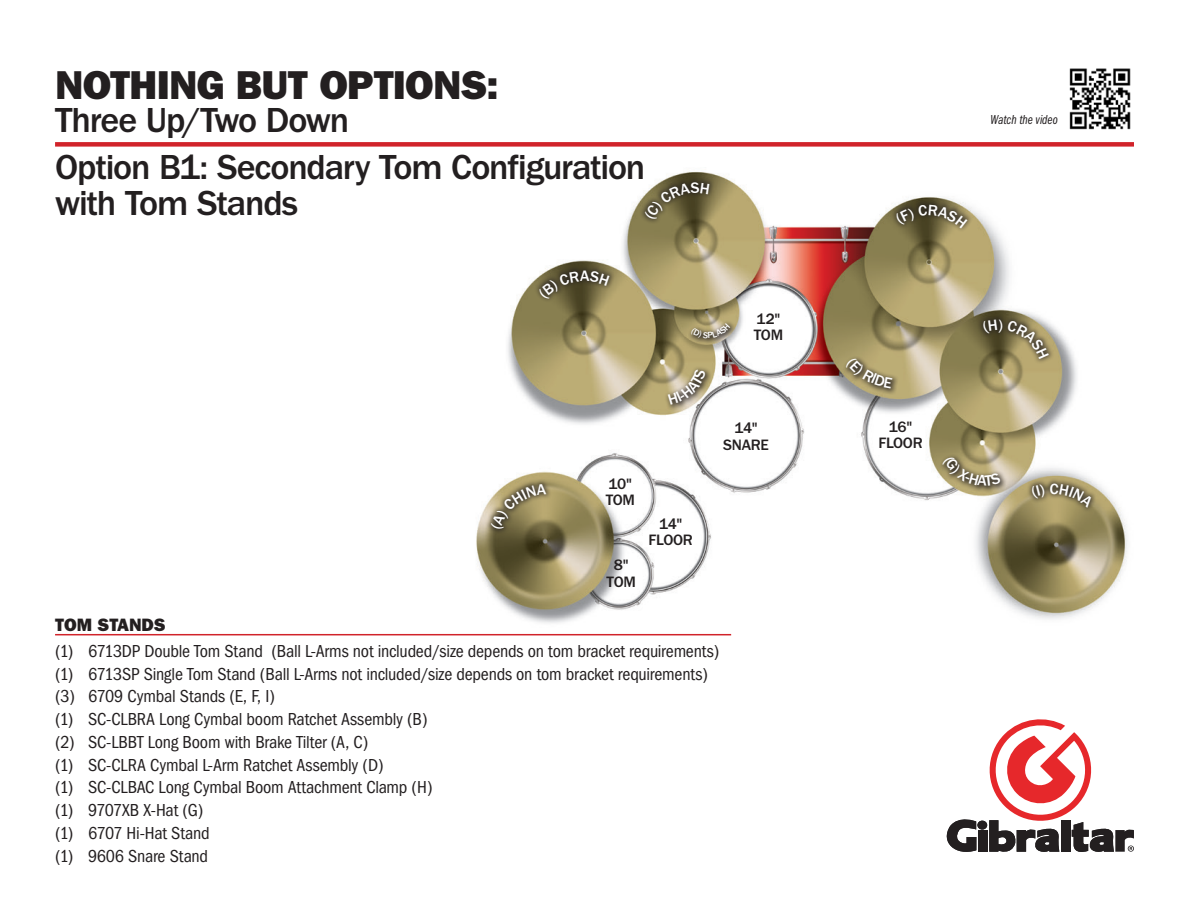
<style>
.page{position:relative;width:1188px;height:918px;background:#fff}
.page>*{position:absolute;margin:0;border:0;box-sizing:border-box;transform-origin:0 0}
.t1{font:40.5px "ITC Franklin Gothic Std Hvy";letter-spacing:-.015em;color:#231f20}
.t2{font:500 36px/36px "ITC Franklin Gothic Std";letter-spacing:-.035em;color:#231f20}
.t3{font:condensed 18px "Franklin Gothic";letter-spacing:-.01em;color:#231f20}
.t4{font:800 18px "Franklin Gothic";color:#231f20}
.t5{font:500 15.6px "ITC Franklin Gothic Std";letter-spacing:-.025em;color:#231f20}
.t6{font:500 15.6px "ITC Franklin Gothic Std";color:#fff}
.t7{font:13.5px "Franklin Gothic Book Cmpr Ital";color:#231f20}
</style>
<div class="page">
<img style="left:418px;top:171px;width:710px;height:465px">
<div style="left:977px;top:314px;width:78px;height:51px;background:#231f20;opacity:.8"></div>
<div style="left:1026px;top:478px;width:71px;height:35px;background:#231f20;opacity:.8"></div>
<div style="left:485px;top:479px;width:67px;height:56px;background:#231f20;opacity:.8"></div>
<div style="left:977px;top:821px;width:10px;height:9px;background:#231f20;border-radius:50%"></div>
<svg style="left:946px;top:819px;width:30px;height:33px"></svg>
<div style="left:978px;top:830px;width:9px;height:22px;background:#231f20"></div>
<svg style="left:985px;top:719px;width:149px;height:133px"></svg>
<hr style="left:55px;top:634px;width:676px;height:1px;background:#d1232a">
<div style="left:55px;top:142px;width:1079px;height:5px;background:#d1232a"></div>
<img style="left:1069px;top:68px;width:62px;height:62px">
<svg style="left:660px;top:358px;width:53px;height:59px;background:#b2a88b"></svg>
<svg style="left:837px;top:351px;width:65px;height:45px;background:#9f936d"></svg>
<svg style="left:934px;top:449px;width:76px;height:47px;background:#a79d7d"></svg>
<svg style="left:684px;top:310px;width:54px;height:40px;background:#a09674"></svg>
<svg style="left:885px;top:177px;width:91px;height:84px"></svg>
<svg style="left:982px;top:319px;width:67px;height:40px;background:#736a49"></svg>
<svg style="left:639px;top:174px;width:77px;height:53px;background:#746d4e"></svg>
<svg style="left:529px;top:239px;width:92px;height:92px"></svg>
<svg style="left:1031px;top:483px;width:63px;height:25px;background:#857955"></svg>
<svg style="left:491px;top:484px;width:56px;height:46px;background:#8b805c"></svg>
<p class="t1" style="left:55px;top:61px;width:445px">NOTHING BUT OPTIONS:</p>
<p class="t2" style="left:55px;top:103px;width:296px">Three Up/Two Down</p>
<p class="t2" style="left:55px;top:149px;width:592px">Option B1: Secondary Tom Configuration with Tom Stands</p>
<p class="t6" style="left:580px;top:268px;width:11px">A</p>
<p class="t5" style="left:757px;top:310px;width:25px">12"</p>
<p class="t5" style="left:754px;top:326px;width:31px">TOM</p>
<p class="t5" style="left:609px;top:475px;width:25px">10"</p>
<p class="t5" style="left:606px;top:491px;width:31px">TOM</p>
<p class="t5" style="left:614px;top:556px;width:16px">8"</p>
<p class="t5" style="left:607px;top:573px;width:31px">TOM</p>
<p class="t5" style="left:659px;top:515px;width:25px">14"</p>
<p class="t5" style="left:649px;top:531px;width:46px">FLOOR</p>
<p class="t5" style="left:735px;top:419px;width:25px">14"</p>
<p class="t5" style="left:723px;top:436px;width:47px">SNARE</p>
<p class="t4" style="left:55px;top:614px;width:112px">TOM STANDS</p>
<p class="t3" style="left:55px;top:641px;width:666px">(1) 6713DP Double Tom Stand (Ball L-Arms not included/size depends on tom bracket requirements)</p>
<p class="t3" style="left:55px;top:664px;width:654px">(1) 6713SP Single Tom Stand (Ball L-Arms not included/size depends on tom bracket requirements)</p>
<p class="t3" style="left:55px;top:686px;width:221px">(3) 6709 Cymbal Stands (E, F, I)</p>
<p class="t3" style="left:55px;top:709px;width:374px">(1) SC-CLBRA Long Cymbal boom Ratchet Assembly (B)</p>
<p class="t3" style="left:55px;top:732px;width:315px">(2) SC-LBBT Long Boom with Brake Tilter (A, C)</p>
<p class="t3" style="left:55px;top:755px;width:330px">(1) SC-CLRA Cymbal L-Arm Ratchet Assembly (D)</p>
<p class="t3" style="left:55px;top:777px;width:379px">(1) SC-CLBAC Long Cymbal Boom Attachment Clamp (H)</p>
<p class="t3" style="left:55px;top:800px;width:150px">(1) 9707XB X-Hat (G)</p>
<p class="t3" style="left:55px;top:823px;width:156px">(1) 6707 Hi-Hat Stand</p>
<p class="t3" style="left:55px;top:846px;width:155px">(1) 9606 Snare Stand</p>
<p class="t7" style="left:990px;top:112px;width:69px">Watch the video</p>
<p class="t5" style="left:889px;top:418px;width:25px">16"</p>
<p class="t5" style="left:878px;top:434px;width:46px">FLOOR</p>
</div>
